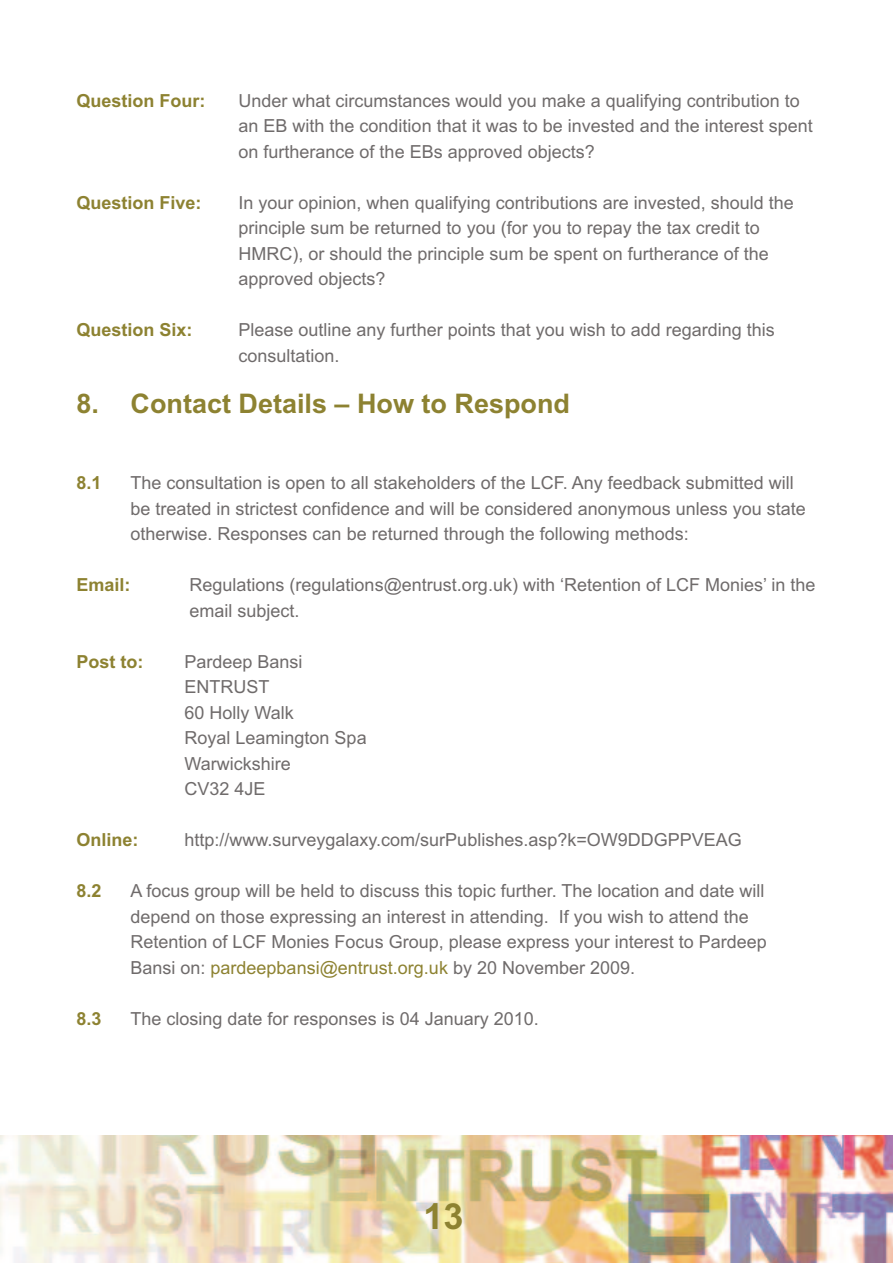
<style>
.page{position:relative;width:893px;height:1263px;background:#fff}
.page>*{position:absolute;margin:0;border:0;box-sizing:border-box;transform-origin:0 0}
.t1{font:700 36px "Arial";color:#8d8231}
.t2{font:700 27px "Arial";color:#8d8231}
.t3{font:18px/25.5px "Arial";color:#6f6b6b}
.t4{font:700 18px "Arial";color:#8d8231}
.s1{color:#8d8231}
</style>
<div class="page">
<img style="left:0;top:1135px;width:893px;height:128px">
<p class="t4" style="left:77px;top:90px;width:131px">Question Four:</p>
<p class="t3" style="left:239px;top:88px;width:576px">Under what circumstances would you make a qualifying contribution to an EB with the condition that it was to be invested and the interest spent on furtherance of the EBs approved objects?</p>
<p class="t4" style="left:77px;top:192px;width:127px">Question Five:</p>
<p class="t3" style="left:239px;top:190px;width:557px">In your opinion, when qualifying contributions are invested, should the principle sum be returned to you (for you to repay the tax credit to HMRC), or should the principle sum be spent on furtherance of the approved objects?</p>
<p class="t4" style="left:77px;top:319px;width:118px">Question Six:</p>
<p class="t3" style="left:239px;top:317px;width:538px">Please outline any further points that you wish to add regarding this consultation.</p>
<h2 class="t2" style="left:77px;top:388px;width:495px">8. Contact Details – How to Respond</h2>
<p class="t4" style="left:77px;top:472px;width:27px">8.1</p>
<p class="t3" style="left:131px;top:470px;width:677px">The consultation is open to all stakeholders of the LCF. Any feedback submitted will be treated in strictest confidence and will be considered anonymous unless you state otherwise. Responses can be returned through the following methods:</p>
<p class="t4" style="left:77px;top:574px;width:56px">Email:</p>
<p class="t3" style="left:190px;top:572px;width:627px">Regulations (regulations@entrust.org.uk) with ‘Retention of LCF Monies’ in the email subject.</p>
<p class="t4" style="left:77px;top:651px;width:68px">Post to:</p>
<p class="t3" style="left:185px;top:649px;width:184px">Pardeep Bansi<br>ENTRUST<br>60 Holly Walk<br>Royal Leamington Spa<br>Warwickshire<br>CV32 4JE</p>
<p class="t4" style="left:77px;top:829px;width:64px">Online:</p>
<p class="t3" style="left:185px;top:827px;width:559px">http://www.surveygalaxy.com/surPublishes.asp?k=OW9DDGPPVEAG</p>
<p class="t4" style="left:77px;top:880px;width:27px">8.2</p>
<p class="t3" style="left:131px;top:878px;width:638px">A focus group will be held to discuss this topic further. The location and date will depend on those expressing an interest in attending. If you wish to attend the Retention of LCF Monies Focus Group, please express your interest to Pardeep Bansi on: <span class="s1">pardeepbansi@entrust.org.uk</span> by 20 November 2009.</p>
<p class="t4" style="left:77px;top:1008px;width:27px">8.3</p>
<p class="t3" style="left:131px;top:1006px;width:410px">The closing date for responses is 04 January 2010.</p>
<h1 class="t1" style="left:423px;top:1195px;width:42px">13</h1>
</div>
